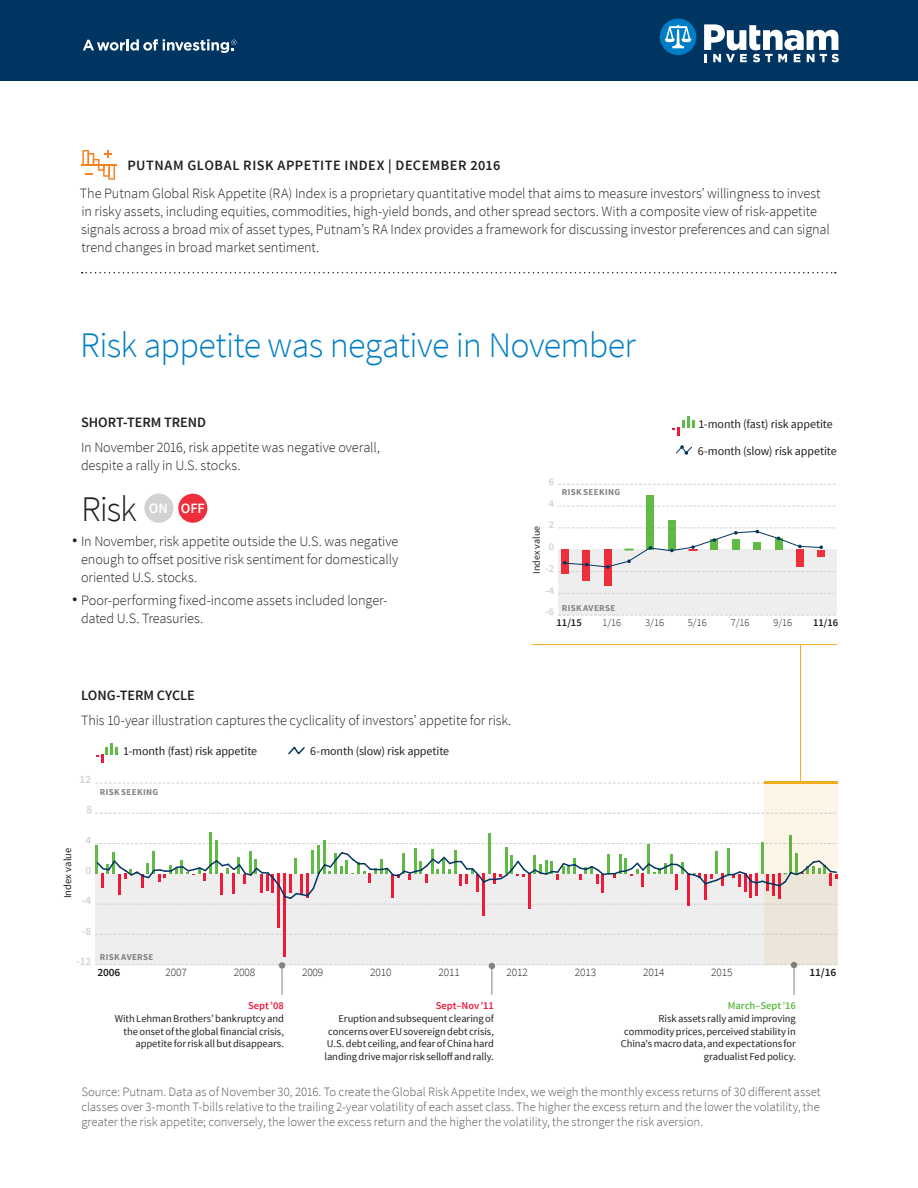
<style>
.page{position:relative;width:918px;height:1188px;background:#fff}
.page>*{position:absolute;margin:0;border:0;box-sizing:border-box;transform-origin:0 0}
.Section_head{font:300 36px "Source Sans Pro";letter-spacing:-.02em;color:#007ec5}
.Disclosure_small{font:300 36px "Source Sans Pro";color:#231f20}
.Body{font:300 14.25px/18px "Source Sans Pro";letter-spacing:-.005em;color:#231f20}
.Eyebrow_text_small{font:600 14.25px "Source Sans Pro";letter-spacing:.035em;color:#231f20}
.Body-2{font:600 14.25px "Source Sans Pro";letter-spacing:-.005em;color:#231f20}
.t1{font:600 14.25px "Source Sans Pro";color:#fff}
.Footnote{font:300 12.75px/15px "Source Sans Pro";color:#57585a;text-align:justify}
.t2{font:12px "Source Sans Pro";letter-spacing:-.01em;color:#231f20}
.t3{font:300 11.25px "Source Sans Pro";letter-spacing:-.01em;color:#231f20}
.t4{font:600 11.25px "Source Sans Pro";color:#d1d2d4}
.t5{font:600 11.25px "Source Sans Pro";letter-spacing:-.01em;color:#231f20}
.t6{font:10.5px/12.6px "Source Sans Pro";letter-spacing:-.005em;color:#231f20;text-align:right}
.t7{font:300 10.5px "Source Sans Pro";color:#231f20}
.t8{font:600 10.5px "Source Sans Pro";color:#d1d2d4}
.t9{font:600 10.5px "Source Sans Pro";color:#231f20}
.t10{font:10.05px "Source Sans Pro";letter-spacing:.01em;color:#231f20}
.t11{font:700 9px "Source Sans Pro";letter-spacing:.035em;color:#808285}
.s1{font-weight:600;color:#ed1a3a}
.s2{font-weight:600;color:#60bb46}
</style>
<div class="page">
<div style="left:558px;top:550px;width:279px;height:65px;background:#eeeeef"></div>
<svg style="left:673px;top:416px;width:22px;height:20px"></svg>
<svg style="left:559px;top:615px;width:277px;height:1px"></svg>
<svg style="left:559px;top:593px;width:277px;height:1px"></svg>
<svg style="left:559px;top:506px;width:277px;height:1px"></svg>
<svg style="left:559px;top:484px;width:277px;height:1px"></svg>
<div style="left:561px;top:550px;width:8px;height:24px;background:#ee2f3b"></div>
<div style="left:582px;top:550px;width:8px;height:31px;background:#ee2f3b"></div>
<div style="left:604px;top:550px;width:8px;height:36px;background:#ee2f3b"></div>
<div style="left:647px;top:495px;width:7px;height:55px;background:#60bb46"></div>
<div style="left:668px;top:520px;width:8px;height:30px;background:#60bb46"></div>
<svg style="left:676px;top:445px;width:16px;height:10px"></svg>
<svg style="left:559px;top:528px;width:277px;height:44px"></svg>
<svg style="left:82px;top:272px;width:754px;height:1px"></svg>
<hr style="left:81px;top:164px;width:36px;height:2px;background:#f58220">
<svg style="left:82px;top:150px;width:33px;height:30px"></svg>
<div style="left:0;top:0;width:918px;height:81px;background:#003562"></div>
<svg style="left:660px;top:19px;width:36px;height:36px"></svg>
<svg style="left:704px;top:24px;width:135px;height:38px"></svg>
<svg style="left:83px;top:39px;width:154px;height:14px"></svg>
<div style="left:96px;top:874px;width:742px;height:91px;background:#eeeeef"></div>
<svg style="left:96px;top:934px;width:668px;height:1px"></svg>
<svg style="left:95px;top:843px;width:669px;height:1px"></svg>
<svg style="left:96px;top:813px;width:668px;height:1px"></svg>
<svg style="left:96px;top:783px;width:668px;height:1px"></svg>
<hr style="left:96px;top:845px;width:2px;height:29px;background:#60bb46">
<hr style="left:209px;top:832px;width:2px;height:42px;background:#60bb46">
<hr style="left:215px;top:840px;width:2px;height:34px;background:#60bb46">
<hr style="left:278px;top:874px;width:2px;height:54px;background:#ed1a3a">
<hr style="left:283px;top:874px;width:2px;height:83px;background:#ed1a3a">
<hr style="left:312px;top:850px;width:2px;height:24px;background:#60bb46">
<hr style="left:317px;top:846px;width:3px;height:28px;background:#60bb46">
<hr style="left:323px;top:841px;width:2px;height:33px;background:#60bb46">
<hr style="left:414px;top:848px;width:2px;height:26px;background:#60bb46">
<hr style="left:431px;top:849px;width:2px;height:25px;background:#60bb46">
<hr style="left:454px;top:850px;width:2px;height:24px;background:#60bb46">
<hr style="left:482px;top:874px;width:3px;height:42px;background:#ed1a3a">
<hr style="left:488px;top:834px;width:2px;height:40px;background:#60bb46">
<hr style="left:505px;top:847px;width:2px;height:27px;background:#60bb46">
<hr style="left:528px;top:874px;width:2px;height:35px;background:#ed1a3a">
<hr style="left:647px;top:845px;width:3px;height:29px;background:#60bb46">
<hr style="left:687px;top:874px;width:2px;height:32px;background:#ed1a3a">
<hr style="left:727px;top:849px;width:2px;height:25px;background:#60bb46">
<hr style="left:761px;top:843px;width:2px;height:31px;background:#60bb46">
<svg style="left:288px;top:746px;width:17px;height:9px"></svg>
<svg style="left:96px;top:743px;width:22px;height:20px"></svg>
<svg style="left:95px;top:851px;width:669px;height:54px"></svg>
<svg style="left:96px;top:962px;width:702px;height:33px"></svg>
<div style="left:144px;top:494px;width:29px;height:29px;background:#d1d2d4;border-radius:50%"></div>
<div style="left:178px;top:494px;width:29px;height:29px;background:#ee2f3b;border-radius:50%"></div>
<hr style="left:800px;top:644px;width:1px;height:137px;background:#efac1c">
<svg style="left:764px;top:783px;width:74px;height:182px;background:#eee6d7"></svg>
<hr style="left:764px;top:781px;width:74px;height:2px;background:#efac1c">
<hr style="left:532px;top:644px;width:305px;height:1px;background:#efac1c">
<p class="Eyebrow_text_small" style="left:127px;top:156px;width:375px">PUTNAM GLOBAL RISK APPETITE INDEX | DECEMBER 2016</p>
<p class="Body" style="left:80px;top:184px;width:752px">The Putnam Global Risk Appetite (RA) Index is a proprietary quantitative model that aims to measure investors’ willingness to invest in risky assets, including equities, commodities, high-yield bonds, and other spread sectors. With a composite view of risk-appetite signals across a broad mix of asset types, Putnam’s RA Index provides a framework for discussing investor preferences and can signal trend changes in broad market sentiment.</p>
<p class="Section_head" style="left:80px;top:324px;width:557px">Risk appetite was negative in November</p>
<p class="Body-2" style="left:81px;top:413px;width:126px">SHORT-TERM TREND</p>
<p class="Body" style="left:81px;top:438px;width:300px">In November 2016, risk appetite was negative overall, despite a rally in U.S. stocks.</p>
<p class="Disclosure_small" style="left:81px;top:487px;width:57px">Risk</p>
<p class="t1" style="left:149px;top:499px;width:57px">ON OFF</p>
<p class="Body" style="left:81px;top:532px;width:319px">In November, risk appetite outside the U.S. was negative</p>
<p class="Body" style="left:81px;top:532px;width:319px">•<br>enough to offset positive risk sentiment for domestically oriented U.S. stocks.</p>
<p class="Body" style="left:81px;top:592px;width:308px">Poor-performing fixed-income assets included longer-</p>
<p class="Body" style="left:81px;top:592px;width:124px">•<br>dated U.S. Treasuries.</p>
<p class="t2" style="left:699px;top:417px;width:136px">1-month (fast) risk appetite</p>
<p class="t8" style="left:549px;top:475px;width:7px">6</p>
<p class="t8" style="left:549px;top:496px;width:7px">4</p>
<p class="t8" style="left:549px;top:518px;width:7px">2</p>
<p class="t10" style="left:530px;top:574px;width:50px;rotate:-90deg">Index value</p>
<p class="t8" style="left:549px;top:540px;width:7px">0</p>
<p class="t8" style="left:545px;top:562px;width:10px">-2</p>
<p class="t8" style="left:545px;top:584px;width:10px">-4</p>
<p class="t8" style="left:545px;top:605px;width:10px">-6</p>
<p class="t11" style="left:562px;top:486px;width:60px">RISK SEEKING</p>
<p class="t11" style="left:562px;top:602px;width:55px">RISK AVERSE</p>
<p class="t2" style="left:698px;top:443px;width:140px">6-month (slow) risk appetite</p>
<p class="t9" style="left:557px;top:616px;width:27px">11/15</p>
<p class="t7" style="left:602px;top:616px;width:20px">1/16</p>
<p class="t7" style="left:645px;top:616px;width:20px">3/16</p>
<p class="t7" style="left:688px;top:616px;width:20px">5/16</p>
<p class="t7" style="left:731px;top:616px;width:20px">7/16</p>
<p class="t7" style="left:773px;top:616px;width:20px">9/16</p>
<p class="t9" style="left:813px;top:616px;width:27px">11/16</p>
<p class="Body-2" style="left:81px;top:686px;width:115px">LONG-TERM CYCLE</p>
<p class="Body" style="left:81px;top:711px;width:432px">This 10-year illustration captures the cyclicality of investors’ appetite for risk.</p>
<p class="t4" style="left:80px;top:772px;width:13px">12</p>
<p class="t4" style="left:87px;top:803px;width:7px">8</p>
<p class="t2" style="left:123px;top:744px;width:136px">1-month (fast) risk appetite</p>
<p class="t11" style="left:100px;top:786px;width:60px">RISK SEEKING</p>
<p class="t6" style="left:61px;top:898px;width:52px;rotate:-90deg">Index value</p>
<p class="t4" style="left:86px;top:833px;width:7px">4</p>
<p class="t4" style="left:86px;top:863px;width:7px">0</p>
<p class="t4" style="left:82px;top:893px;width:11px">-4</p>
<p class="t4" style="left:82px;top:924px;width:11px">-8</p>
<p class="t4" style="left:76px;top:954px;width:17px">-12</p>
<p class="t11" style="left:100px;top:951px;width:55px">RISK AVERSE</p>
<p class="t2" style="left:310px;top:744px;width:140px">6-month (slow) risk appetite</p>
<p class="t5" style="left:97px;top:965px;width:24px">2006</p>
<p class="t3" style="left:166px;top:965px;width:23px">2007</p>
<p class="t3" style="left:234px;top:965px;width:23px">2008</p>
<p class="t3" style="left:302px;top:965px;width:23px">2009</p>
<p class="t3" style="left:370px;top:965px;width:23px">2010</p>
<p class="t3" style="left:438px;top:965px;width:23px">2011</p>
<p class="t3" style="left:507px;top:965px;width:23px">2012</p>
<p class="t3" style="left:575px;top:965px;width:23px">2013</p>
<p class="t3" style="left:643px;top:965px;width:23px">2014</p>
<p class="t3" style="left:711px;top:965px;width:23px">2015</p>
<p class="t5" style="left:810px;top:965px;width:28px">11/16</p>
<p class="t6" style="left:115px;top:1000px;width:171px"><span class="s1">Sept ’08<br></span>With Lehman Brothers’ bankruptcy and the onset of the global financial crisis, appetite for risk all but disappears.</p>
<p class="t6" style="left:324px;top:1000px;width:171px"><span class="s1">Sept–Nov ’11<br></span>Eruption and subsequent clearing of concerns over EU sovereign debt crisis, U.S. debt ceiling, and fear of China hard landing drive major risk selloff and rally.</p>
<p class="t6" style="left:621px;top:1000px;width:177px"><span class="s2">March–Sept ’16<br></span>Risk assets rally amid improving commodity prices, perceived stability in<br>China's macro data, and expectations for gradualist Fed policy.</p>
<p class="Footnote" style="left:81px;top:1085px;width:741px">Source: Putnam. Data as of November 30, 2016. To create the Global Risk Appetite Index, we weigh the monthly excess returns of 30 different asset classes over 3-month T-bills relative to the trailing 2-year volatility of each asset class. The higher the excess return and the lower the volatility, the greater the risk appetite; conversely, the lower the excess return and the higher the volatility, the stronger the risk aversion.</p>
</div>
